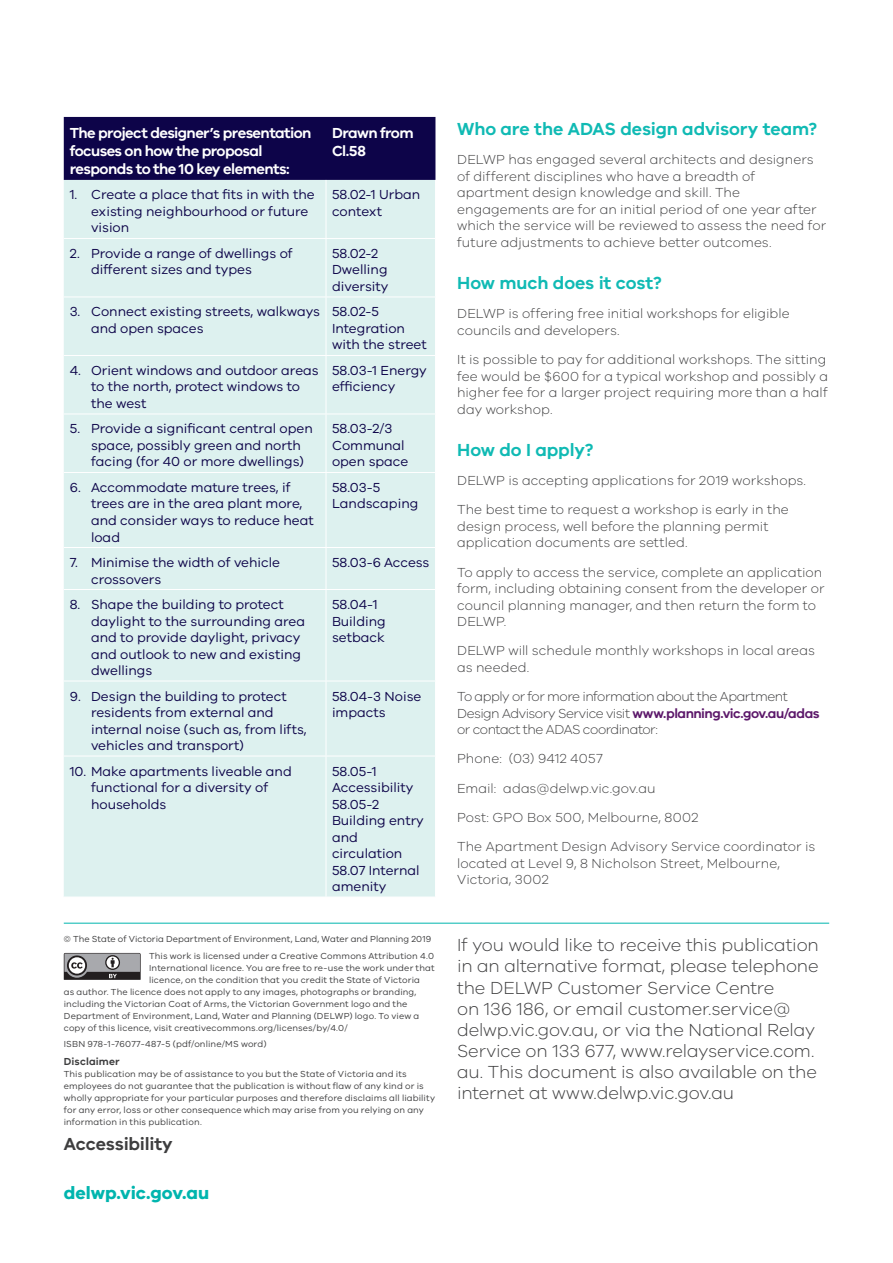
<style>
.page{position:relative;width:893px;height:1263px;background:#fff}
.page>*{position:absolute;margin:0;border:0;box-sizing:border-box;transform-origin:0 0}
.Accessibility_body_c{font:300 18px/21px "VIC";letter-spacing:-.01em;color:#3e3e3f}
.Heading_2{font:600 18px "VIC";letter-spacing:-.005em;color:#10bab4}
.t1{font:700 18px "VIC";color:#00b5ae}
.Accessibility_headin{font:600 18px "VIC";letter-spacing:-.01em;color:#3e3e3f}
.Table_title{font:600 15px/18px "VIC";letter-spacing:-.04em;color:#fff}
.Body_Copy{font:300 13.5px/16.5px "VIC";letter-spacing:.005em;color:#3e3e3f}
.Table_body_left{font:13.5px/16.5px "VIC";color:#0d0449}
.Body_Copy-2{font:300 13.5px/16.5px "VIC";letter-spacing:-.035em;color:#3e3e3f}
.Imprint_heading{font:600 10.5px "VIC";letter-spacing:.015em;color:#3e3e3f}
.Imprint_body_copy{font:9px/12px "VIC";letter-spacing:.015em;color:#3e3e3f}
.s1{font-weight:600;color:#5c186a}
</style>
<div class="page">
<svg style="left:64px;top:953px;width:77px;height:27px;background:#818082"></svg>
<hr style="left:64px;top:923px;width:765px;height:1px;background:#00b5ae">
<div style="left:64px;top:117px;width:371px;height:63px;background:#0d0449"></div>
<div style="left:64px;top:180px;width:371px;height:717px;background:#ddf1ef"></div>
<hr style="left:326px;top:180px;width:1px;height:58px;background:#fff">
<hr style="left:64px;top:238px;width:262px;height:1px;background:#fff">
<hr style="left:326px;top:238px;width:110px;height:1px;background:#fff">
<hr style="left:326px;top:239px;width:1px;height:58px;background:#fff">
<hr style="left:64px;top:297px;width:262px;height:1px;background:#fff">
<hr style="left:326px;top:297px;width:110px;height:1px;background:#fff">
<hr style="left:326px;top:297px;width:1px;height:58px;background:#fff">
<hr style="left:64px;top:355px;width:262px;height:1px;background:#fff">
<hr style="left:326px;top:355px;width:110px;height:1px;background:#fff">
<hr style="left:326px;top:356px;width:1px;height:58px;background:#fff">
<hr style="left:64px;top:414px;width:262px;height:1px;background:#fff">
<hr style="left:326px;top:414px;width:110px;height:1px;background:#fff">
<hr style="left:326px;top:414px;width:1px;height:58px;background:#fff">
<hr style="left:64px;top:472px;width:262px;height:1px;background:#fff">
<hr style="left:326px;top:472px;width:110px;height:1px;background:#fff">
<hr style="left:326px;top:473px;width:1px;height:74px;background:#fff">
<hr style="left:64px;top:547px;width:262px;height:1px;background:#fff">
<hr style="left:326px;top:547px;width:110px;height:1px;background:#fff">
<hr style="left:326px;top:548px;width:1px;height:41px;background:#fff">
<hr style="left:64px;top:589px;width:262px;height:1px;background:#fff">
<hr style="left:326px;top:589px;width:110px;height:1px;background:#fff">
<hr style="left:326px;top:590px;width:1px;height:91px;background:#fff">
<hr style="left:64px;top:681px;width:262px;height:1px;background:#fff">
<hr style="left:326px;top:681px;width:110px;height:1px;background:#fff">
<hr style="left:326px;top:681px;width:1px;height:75px;background:#fff">
<hr style="left:64px;top:756px;width:262px;height:1px;background:#fff">
<hr style="left:326px;top:756px;width:110px;height:1px;background:#fff">
<hr style="left:326px;top:756px;width:1px;height:141px;background:#fff">
<p class="Table_title" style="left:70px;top:123px;width:243px">The project designer’s presentation focuses on how the proposal responds to the 10 key elements:</p>
<p class="Table_title" style="left:332px;top:123px;width:83px">Drawn from<br>Cl.58</p>
<p class="Table_body_left" style="left:91px;top:186px;width:225px;text-indent:-21px">1. Create a place that fits in with the existing neighbourhood or future vision</p>
<p class="Table_body_left" style="left:332px;top:186px;width:90px">58.02-1 Urban context</p>
<p class="Table_body_left" style="left:91px;top:245px;width:203px;text-indent:-21px">2. Provide a range of dwellings of different sizes and types</p>
<p class="Table_body_left" style="left:332px;top:245px;width:58px">58.02-2<br>Dwelling diversity</p>
<p class="Table_body_left" style="left:91px;top:303px;width:230px;text-indent:-21px">3. Connect existing streets, walkways and open spaces</p>
<p class="Table_body_left" style="left:332px;top:303px;width:96px">58.02-5<br>Integration with the street</p>
<p class="Table_body_left" style="left:91px;top:362px;width:229px;text-indent:-21px">4. Orient windows and outdoor areas to the north, protect windows to the west</p>
<p class="Table_body_left" style="left:332px;top:362px;width:96px">58.03-1 Energy efficiency</p>
<p class="Table_body_left" style="left:91px;top:420px;width:223px;text-indent:-21px">5. Provide a significant central open space, possibly green and north facing (for 40 or more dwellings)</p>
<p class="Table_body_left" style="left:332px;top:420px;width:78px">58.03-2/3<br>Communal open space</p>
<p class="Table_body_left" style="left:91px;top:479px;width:224px;text-indent:-21px">6. Accommodate mature trees, if trees are in the area plant more, and consider ways to reduce heat load</p>
<p class="Table_body_left" style="left:332px;top:479px;width:88px">58.03-5<br>Landscaping</p>
<p class="Table_body_left" style="left:91px;top:554px;width:191px;text-indent:-21px">7. Minimise the width of vehicle crossovers</p>
<p class="Table_body_left" style="left:332px;top:554px;width:99px">58.03-6 Access</p>
<p class="Table_body_left" style="left:91px;top:596px;width:216px;text-indent:-21px">8. Shape the building to protect daylight to the surrounding area and to provide daylight, privacy and outlook to new and existing dwellings</p>
<p class="Table_body_left" style="left:332px;top:596px;width:55px">58.04-1<br>Building setback</p>
<p class="Table_body_left" style="left:91px;top:687px;width:217px;text-indent:-21px">9. Design the building to protect residents from external and internal noise (such as, from lifts, vehicles and transport)</p>
<p class="Table_body_left" style="left:332px;top:687px;width:91px">58.04-3 Noise impacts</p>
<p class="Table_body_left" style="left:91px;top:762px;width:202px;text-indent:-21px">10. Make apartments liveable and functional for a diversity of households</p>
<p class="Table_body_left" style="left:332px;top:762px;width:93px">58.05-1<br>Accessibility<br>58.05-2<br>Building entry and circulation<br>58.07 Internal amenity</p>
<p class="Imprint_body_copy" style="left:64px;top:933px;width:369px">© The State of Victoria Department of Environment, Land, Water and Planning 2019</p>
<p class="Imprint_body_copy" style="left:149px;top:949px;width:286px">This work is licensed under a Creative Commons Attribution 4.0</p>
<p class="Imprint_body_copy" style="left:149px;top:961px;width:287px">International licence. You are free to re-use the work under that</p>
<p class="Imprint_body_copy" style="left:149px;top:973px;width:272px">licence, on the condition that you credit the State of Victoria</p>
<p class="Imprint_body_copy" style="left:64px;top:985px;width:354px">as author. The licence does not apply to any images, photographs or branding,</p>
<p class="Imprint_body_copy" style="left:64px;top:997px;width:345px">including the Victorian Coat of Arms, the Victorian Government logo and the</p>
<p class="Imprint_body_copy" style="left:64px;top:1009px;width:357px">Department of Environment, Land, Water and Planning (DELWP) logo. To view a</p>
<p class="Imprint_body_copy" style="left:64px;top:1021px;width:285px">copy of this licence, visit creativecommons.org/licenses/by/4.0/</p>
<p class="Imprint_body_copy" style="left:64px;top:1038px;width:204px">ISBN 978-1-76077-487-5 (pdf/online/MS word)</p>
<p class="Imprint_heading" style="left:64px;top:1055px;width:57px">Disclaimer</p>
<p class="Imprint_body_copy" style="left:64px;top:1067px;width:373px">This publication may be of assistance to you but the State of Victoria and its employees do not guarantee that the publication is without flaw of any kind or is wholly appropriate for your particular purposes and therefore disclaims all liability for any error, loss or other consequence which may arise from you relying on any information in this publication.</p>
<p class="Accessibility_headin" style="left:64px;top:1133px;width:111px">Accessibility</p>
<p class="t1" style="left:64px;top:1182px;width:147px">delwp.vic.gov.au</p>
<p class="Heading_2" style="left:457px;top:118px;width:362px">Who are the ADAS design advisory team?</p>
<p class="Body_Copy" style="left:457px;top:151px;width:370px">DELWP has engaged several architects and designers of different disciplines who have a breadth of apartment design knowledge and skill. The engagements are for an initial period of one year after which the service will be reviewed to assess the need for future adjustments to achieve better outcomes.</p>
<p class="Heading_2" style="left:457px;top:272px;width:206px">How much does it cost?</p>
<p class="Body_Copy" style="left:457px;top:305px;width:334px">DELWP is offering free initial workshops for eligible councils and developers.</p>
<p class="Body_Copy" style="left:457px;top:351px;width:372px">It is possible to pay for additional workshops. The sitting fee would be $600 for a typical workshop and possibly a higher fee for a larger project requiring more than a half day workshop.</p>
<p class="Heading_2" style="left:457px;top:439px;width:138px">How do I apply?</p>
<p class="Body_Copy" style="left:457px;top:472px;width:351px">DELWP is accepting applications for 2019 workshops.</p>
<p class="Body_Copy" style="left:457px;top:501px;width:333px">The best time to request a workshop is early in the design process, well before the planning permit application documents are settled.</p>
<p class="Body_Copy" style="left:457px;top:563px;width:369px">To apply to access the service, complete an application form, including obtaining consent from the developer or council planning manager, and then return the form to DELWP.</p>
<p class="Body_Copy" style="left:457px;top:642px;width:359px">DELWP will schedule monthly workshops in local areas as needed.</p>
<p class="Body_Copy-2" style="left:457px;top:688px;width:364px">To apply or for more information about the Apartment<br>Design Advisory Service visit <span class="s1">www.planning.vic.gov.au/adas </span>or contact the ADAS coordinator:</p>
<p class="Body_Copy" style="left:457px;top:750px;width:147px">Phone: (03) 9412 4057</p>
<p class="Body_Copy" style="left:457px;top:779px;width:200px">Email: adas@delwp.vic.gov.au</p>
<p class="Body_Copy" style="left:457px;top:809px;width:243px">Post: GPO Box 500, Melbourne, 8002</p>
<p class="Body_Copy" style="left:457px;top:838px;width:360px">The Apartment Design Advisory Service coordinator is located at Level 9, 8 Nicholson Street, Melbourne,<br>Victoria, 3002</p>
<p class="Accessibility_body_c" style="left:457px;top:934px;width:363px">If you would like to receive this publication in an alternative format, please telephone the DELWP Customer Service Centre<br>on 136 186, or email customer.service@ delwp.vic.gov.au, or via the National Relay Service on 133 677, www.relayservice.com. au. This document is also available on the internet at www.delwp.vic.gov.au</p>
</div>
